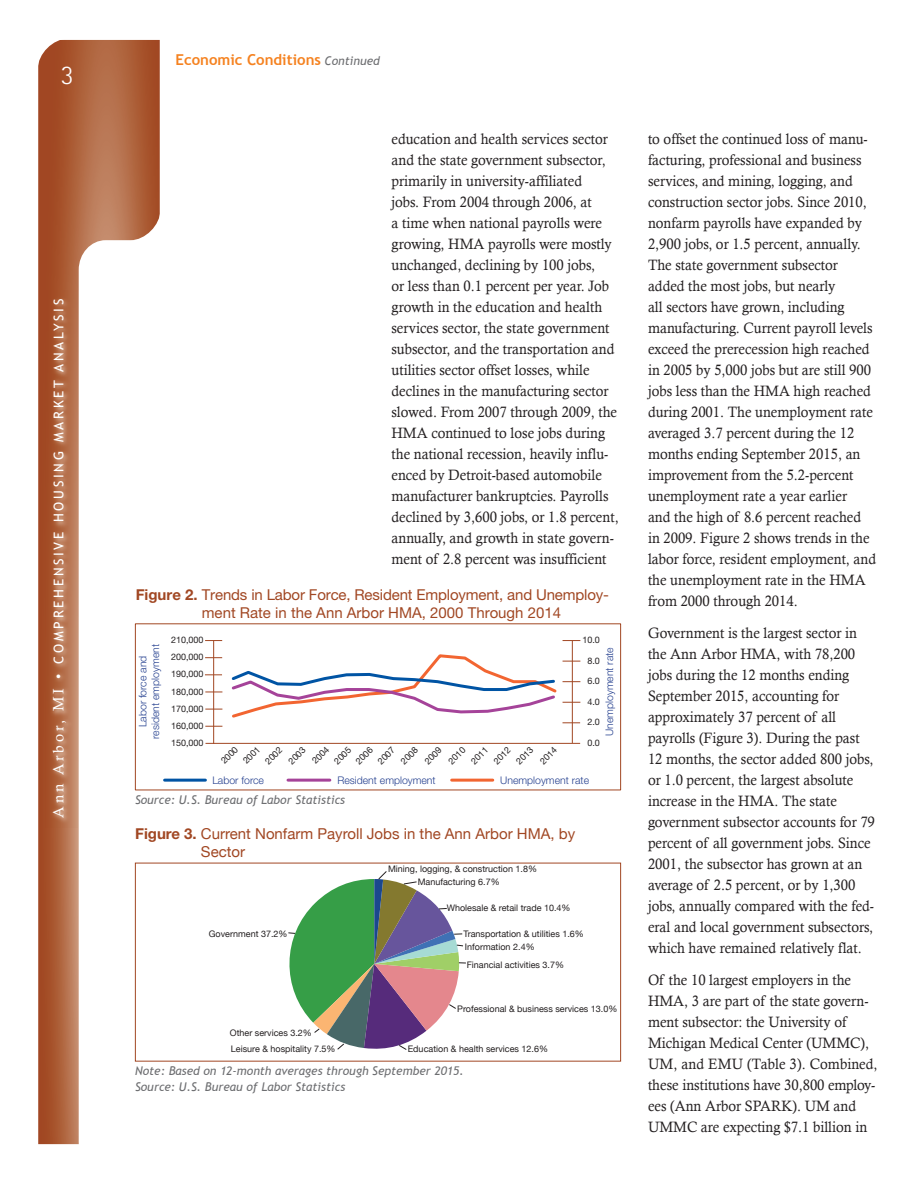
<style>
.page{position:relative;width:918px;height:1188px;background:#fff}
.page>*{position:absolute;margin:0;border:0;box-sizing:border-box;transform-origin:0 0}
.t1{font:300 27px "Rotis Sans Serif";color:#fff}
.body_text{font:15px/21px "Calisto";color:#231f20;scale:.95 1}
.Table_Title{font:15px/18px "Helvetica Neue";letter-spacing:-.01em;color:#a14723}
.t2{font:15px/18px "Helvetica Neue";color:#a14723}
.t3{font:700 15px "Trebuchet MS";color:#f58220}
.t4{font:13.5px "Trebuchet MS";letter-spacing:.2em;color:#fff}
.t5{font:italic 12px "Trebuchet MS";color:#6d6e71}
.t6{font:300 10.5px/12.6px "Helvetica Neue";color:#25408f;text-align:center}
.t7{font:9px "Helvetica Neue";color:#231f20}
.t8{font:9px/17.1px "Helvetica Neue";color:#231f20;text-align:justify}
.s1{font-family:"Calisto";font-size:15px}
.s2{font-weight:400;font-style:italic;font-size:12px;color:#6d6e71}
.s3{font-weight:700}
.s4{font-style:inherit}
</style>
<div class="page">
<svg style="left:38px;top:40px;width:122px;height:1104px;background:#af6440"></svg>
<svg style="left:79px;top:240px;width:106px;height:904px"></svg>
<svg style="left:38px;top:39px;width:30px;height:30px"></svg>
<svg style="left:130px;top:210px;width:36px;height:36px"></svg>
<img style="left:46px;top:290px;width:31px;height:537px">
<svg style="left:288px;top:871px;width:178px;height:179px"></svg>
<hr style="left:288px;top:779px;width:42px;height:3px;background:#a54399">
<hr style="left:165px;top:779px;width:40px;height:3px;background:#0054a4">
<hr style="left:452px;top:779px;width:41px;height:3px;background:#f26531">
<hr style="left:206px;top:743px;width:374px;height:1px;background:#a14723">
<hr style="left:213px;top:641px;width:1px;height:103px;background:#a14723">
<hr style="left:572px;top:641px;width:1px;height:102px;background:#a14723">
<svg style="left:205px;top:640px;width:17px;height:1px"></svg>
<svg style="left:205px;top:657px;width:17px;height:1px"></svg>
<svg style="left:205px;top:674px;width:17px;height:1px"></svg>
<svg style="left:205px;top:692px;width:17px;height:1px"></svg>
<svg style="left:205px;top:709px;width:17px;height:1px"></svg>
<svg style="left:205px;top:726px;width:17px;height:1px"></svg>
<svg style="left:563px;top:640px;width:17px;height:1px"></svg>
<svg style="left:231px;top:653px;width:349px;height:70px"></svg>
<h1 class="t1" style="left:61px;top:60px;width:14px">3</h1>
<p class="t4" style="left:51px;top:818px;width:520px;rotate:-90deg"><span class="s1">Ann Arbor, MI •</span> COMPREHENSIVE HOUSING MARKET ANALYSIS</p>
<p class="t3" style="left:176px;top:50px;width:206px">Economic Conditions <span class="s2">Continued</span></p>
<p class="body_text" style="left:392px;top:128px;width:241px">education and health services sector and the state government subsector, primarily in university-affiliated<br>jobs. From 2004 through 2006, at<br>a time when national payrolls were growing, HMA payrolls were mostly unchanged, declining by 100 jobs,<br>or less than 0.1 percent per year. Job growth in the education and health services sector, the state government subsector, and the transportation and utilities sector offset losses, while declines in the manufacturing sector slowed. From 2007 through 2009, the HMA continued to lose jobs during the national recession, heavily influ&shy;enced by Detroit-based automobile manufacturer bankruptcies. Payrolls declined by 3,600 jobs, or 1.8 percent, annually, and growth in state govern&shy;ment of 2.8 percent was insufficient</p>
<p class="body_text" style="left:648px;top:128px;width:242px">to offset the continued loss of manu&shy;facturing, professional and business services, and mining, logging, and construction sector jobs. Since 2010, nonfarm payrolls have expanded by 2,900 jobs, or 1.5 percent, annually.<br>The state government subsector added the most jobs, but nearly<br>all sectors have grown, including manufacturing. Current payroll levels exceed the prerecession high reached in 2005 by 5,000 jobs but are still 900 jobs less than the HMA high reached during 2001. The unemployment rate averaged 3.7 percent during the 12 months ending September 2015, an improvement from the 5.2-percent unemployment rate a year earlier<br>and the high of 8.6 percent reached in 2009. Figure 2 shows trends in the labor force, resident employment, and the unemployment rate in the HMA from 2000 through 2014.</p>
<p class="body_text" style="left:648px;top:622px;width:240px">Government is the largest sector in the Ann Arbor HMA, with 78,200 jobs during the 12 months ending September 2015, accounting for approximately 37 percent of all payrolls (Figure 3). During the past 12 months, the sector added 800 jobs, or 1.0 percent, the largest absolute increase in the HMA. The state government subsector accounts for 79 percent of all government jobs. Since 2001, the subsector has grown at an average of 2.5 percent, or by 1,300 jobs, annually compared with the fed&shy;eral and local government subsectors, which have remained relatively flat.</p>
<p class="body_text" style="left:648px;top:969px;width:243px">Of the 10 largest employers in the HMA, 3 are part of the state govern&shy;ment subsector: the University of Michigan Medical Center (UMMC), UM, and EMU (Table 3). Combined, these institutions have 30,800 employ&shy;ees (Ann Arbor SPARK). UM and UMMC are expecting $7.1 billion in</p>
<p class="Table_Title" style="left:202px;top:585px;width:409px;text-indent:-66px"><span class="s3">Figure 2.</span> Trends in Labor Force, Resident Employment, and Unemploy&shy;ment Rate in the <span class="s4">Ann Arbor HMA,</span> 2000 Through 2014</p>
<p class="t8" style="left:582px;top:631px;width:19px">10.0</p>
<p class="t8" style="left:587px;top:652px;width:14px">8.0</p>
<p class="t8" style="left:587px;top:672px;width:14px">6.0</p>
<p class="t8" style="left:587px;top:693px;width:14px">4.0</p>
<p class="t8" style="left:587px;top:713px;width:14px">2.0</p>
<p class="t8" style="left:587px;top:734px;width:14px">0.0</p>
<p class="t6" style="left:136px;top:739px;width:96px;rotate:-90deg">Labor force and resident employment</p>
<p class="t8" style="left:171px;top:631px;width:34px">210,000<br>200,000<br>190,000<br>180,000<br>170,000<br>160,000<br>150,000</p>
<p class="t6" style="left:603px;top:736px;width:90px;rotate:-90deg">Unemployment rate</p>
<p class="t8" style="left:216px;top:756px;width:22px;rotate:-45deg">2000</p>
<p class="t8" style="left:260px;top:756px;width:22px;rotate:-45deg">2002</p>
<p class="t8" style="left:307px;top:756px;width:22px;rotate:-45deg">2004</p>
<p class="t6" style="left:212px;top:774px;width:53px">Labor force</p>
<p class="t6" style="left:337px;top:774px;width:100px">Resident employment</p>
<p class="t6" style="left:500px;top:774px;width:90px">Unemployment rate</p>
<p class="t8" style="left:238px;top:756px;width:22px;rotate:-45deg">2001</p>
<p class="t8" style="left:284px;top:756px;width:22px;rotate:-45deg">2003</p>
<p class="t8" style="left:330px;top:757px;width:22px;rotate:-45deg">2005</p>
<p class="t8" style="left:351px;top:756px;width:22px;rotate:-45deg">2006</p>
<p class="t8" style="left:373px;top:756px;width:22px;rotate:-45deg">2007</p>
<p class="t8" style="left:396px;top:756px;width:22px;rotate:-45deg">2008</p>
<p class="t8" style="left:420px;top:756px;width:22px;rotate:-45deg">2009</p>
<p class="t8" style="left:444px;top:756px;width:22px;rotate:-45deg">2010</p>
<p class="t8" style="left:466px;top:756px;width:22px;rotate:-45deg">2011</p>
<p class="t8" style="left:489px;top:756px;width:22px;rotate:-45deg">2012</p>
<p class="t8" style="left:512px;top:756px;width:22px;rotate:-45deg">2013</p>
<p class="t8" style="left:535px;top:756px;width:22px;rotate:-45deg">2014</p>
<p class="t5" style="left:135px;top:792px;width:212px">Source: U.S. Bureau of Labor Statistics</p>
<p class="t2" style="left:201px;top:824px;width:376px;text-indent:-66px"><span class="s3">Figure 3.</span> Current Nonfarm Payroll Jobs in the Ann Arbor HMA, by<br>Sector</p>
<p class="t7" style="left:388px;top:864px;width:151px">Mining, logging, &amp; construction 1.8%</p>
<p class="t7" style="left:418px;top:876px;width:84px">Manufacturing 6.7%</p>
<p class="t7" style="left:447px;top:902px;width:125px">Wholesale &amp; retail trade 10.4%</p>
<p class="t7" style="left:209px;top:928px;width:80px">Government 37.2%</p>
<p class="t7" style="left:463px;top:928px;width:122px">Transportation &amp; utilities 1.6%</p>
<p class="t7" style="left:467px;top:959px;width:99px">Financial activities 3.7%</p>
<p class="t7" style="left:465px;top:941px;width:71px">Information 2.4%</p>
<p class="t7" style="left:457px;top:1004px;width:162px">Professional &amp; business services 13.0%</p>
<p class="t7" style="left:230px;top:1027px;width:84px">Other services 3.2%</p>
<p class="t7" style="left:231px;top:1044px;width:106px">Leisure &amp; hospitality 7.5%</p>
<p class="t7" style="left:408px;top:1044px;width:142px">Education &amp; health services 12.6%</p>
<p class="t5" style="left:135px;top:1064px;width:330px">Note: Based on 12-month averages through September 2015.</p>
<p class="t5" style="left:135px;top:1080px;width:212px">Source: U.S. Bureau of Labor Statistics</p>
</div>
